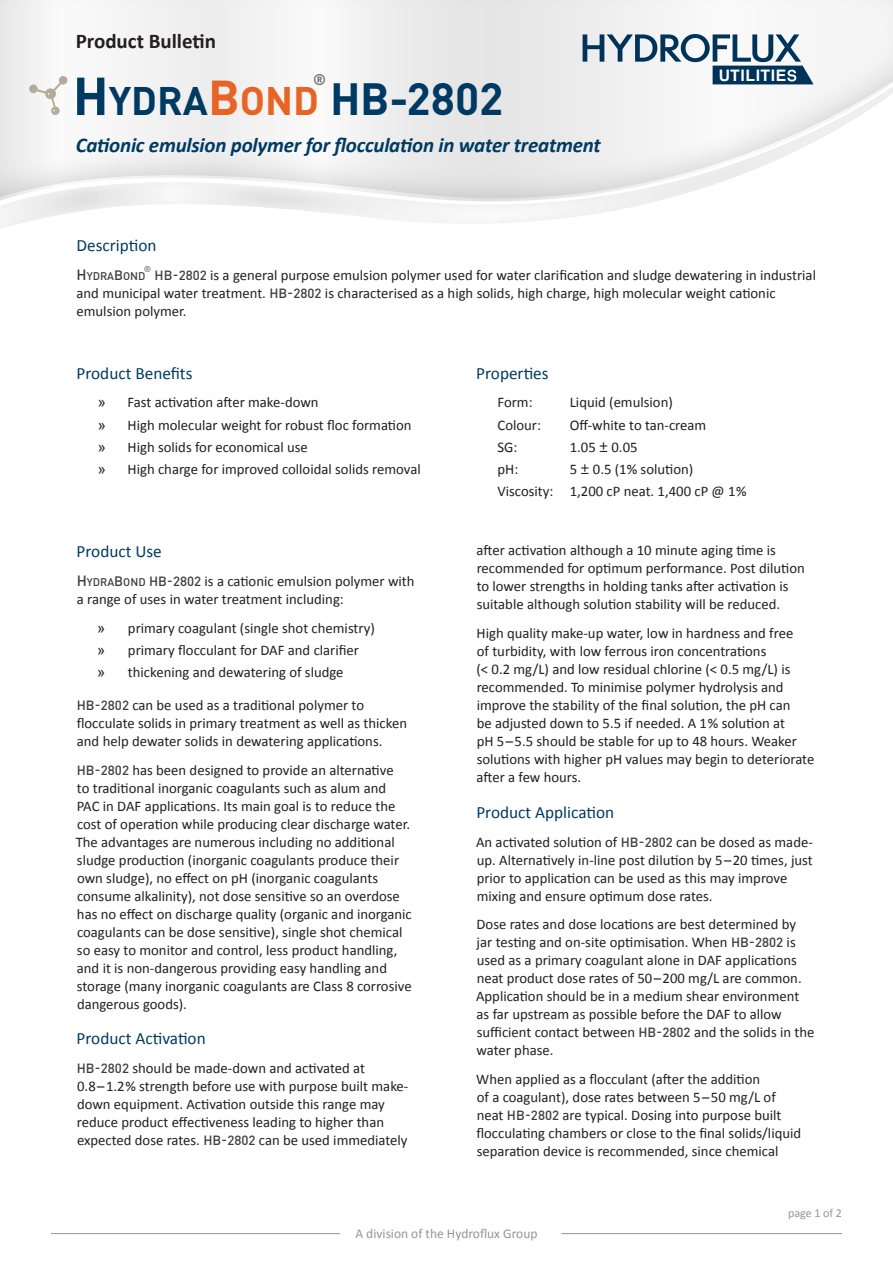
<style>
.page{position:relative;width:893px;height:1263px;background:#fff}
.page>*{position:absolute;margin:0;border:0;box-sizing:border-box;transform-origin:0 0}
.t1{font:700 44.7px "DINOT";color:#003a62}
.t2{font:700 39.3px "DINOT";color:#003a62}
.t3{font:italic 700 21px "Calibri";letter-spacing:-.01em;color:#003a62}
.t4{font:700 21px "Calibri";color:#231f20}
.t5{font:17.25px "Calibri";color:#003a62}
.t6{font:700 15.9px "Arial";letter-spacing:.03em;color:#fff}
.t7{font:700 15.3px "DINOT";color:#6c6d70}
.t8{font:14.7px/18px "Calibri";color:#231f20}
.t9{font:13.5px "Calibri";color:#939598}
.t10{font:12px "Calibri";color:#939598}
.t11{font:500 10.95px "DINOT";color:#3e3e3f}
.t12{font:500 8.55px "DINOT";color:#6c6d70}
.s1{font-size:52.5px}
.s2{font-size:48.3px;color:#e86424}
.s3{color:#e86424}
.s4{font-size:14.7px}
.s5{font-size:13.5px}
.s6{font-family:"DINOT";font-weight:500;font-size:13.2px;color:#3e3e3f}
.s7{font-family:"Arial"}
.s8{font-family:"DINOT";font-weight:500;color:#3e3e3f}
.s9{font-family:"DINOT";font-weight:500;font-size:10.95px;color:#3e3e3f}
.s10{font-family:"DINOT";font-weight:500;font-size:13.5px;color:#3e3e3f}
.s11{font-family:"Garamond";font-weight:700;font-size:13.5px}
</style>
<div class="page">
<svg style="left:0;top:0;width:893px;height:78px;fill:#f2f2f2"></svg>
<svg style="left:0;top:78px;width:893px;height:150px;fill:#f2f2f2"></svg>
<hr style="left:561px;top:1233px;width:281px;height:1px;background:#939598">
<hr style="left:51px;top:1233px;width:289px;height:1px;background:#939598">
<svg style="left:583px;top:34px;width:231px;height:50px"></svg>
<div style="left:59px;top:76px;width:8px;height:9px;background:#b5ab98;border-radius:50%"></div>
<div style="left:51px;top:107px;width:9px;height:8px;background:#b5ab98;border-radius:50%"></div>
<svg style="left:30px;top:79px;width:35px;height:33px"></svg>
<h3 class="t4" style="left:76px;top:28px;width:142px">Product Bulletin</h3>
<p class="t7" style="left:313px;top:70px;width:14px">®</p>
<h2 class="t2" style="left:73px;top:75px;width:248px"><span class="s1">H</span>YDRA<span class="s2">B</span><span class="s3">OND</span></h2>
<h1 class="t1" style="left:330px;top:70px;width:175px">HB-2802</h1>
<h3 class="t3" style="left:76px;top:132px;width:527px">Cationic emulsion polymer for flocculation in water treatment</h3>
<p class="t6" style="left:719px;top:65px;width:69px">UTILITIE</p>
<p class="t5" style="left:77px;top:234px;width:81px">Description</p>
<p class="t11" style="left:77px;top:269px;width:71px"><span class="s4">H</span>YDRA<span class="s5">B</span>OND</p>
<p class="t12" style="left:144px;top:263px;width:9px">®</p>
<p class="t8" style="left:77px;top:266px;width:741px;text-indent:78px"><span class="s6">HB-2802</span> is a general purpose emulsion polymer used for water clarification and sludge dewatering in industrial and municipal water treatment. <span class="s6">HB-2802</span> is characterised as a high solids, high charge, high molecular weight cationic emulsion polymer.</p>
<p class="t5" style="left:77px;top:362px;width:117px">Product Benefits</p>
<p class="t8" style="left:98px;top:391px;width:324px;line-height:22.2px"><span class="s7">»</span> Fast activation after make-down<br><span class="s7">»</span> High molecular weight for robust floc formation <span class="s7">»</span> High solids for economical use<br><span class="s7">»</span> High charge for improved colloidal solids removal</p>
<p class="t5" style="left:77px;top:541px;width:87px">Product Use</p>
<p class="t8" style="left:77px;top:572px;width:339px"><span class="s8">H</span><span class="s9">YDRA</span><span class="s10">B</span><span class="s9">OND</span> <span class="s6">HB-2802</span> is a cationic emulsion polymer with a range of uses in water treatment including:</p>
<p class="t8" style="left:97px;top:617px;width:279px;line-height:22.2px"><span class="s7">»</span> primary coagulant (single shot chemistry) <span class="s7">»</span> primary flocculant for DAF and clarifier<br><span class="s7">»</span> thickening and dewatering of sludge</p>
<p class="t8" style="left:77px;top:696px;width:332px"><span class="s6">HB-2802</span> can be used as a traditional polymer to flocculate solids in primary treatment as well as thicken and help dewater solids in dewatering applications.</p>
<p class="t8" style="left:76px;top:761px;width:338px"><span class="s6">HB-2802</span> has been designed to provide an alternative<br>to traditional inorganic coagulants such as alum and<br>PAC in DAF applications. Its main goal is to reduce the cost of operation while producing clear discharge water.<br>The advantages are numerous including no additional sludge production (inorganic coagulants produce their own sludge), no effect on pH (inorganic coagulants consume alkalinity), not dose sensitive so an overdose has no effect on discharge quality (organic and inorganic coagulants can be dose sensitive), single shot chemical so easy to monitor and control, less product handling, and it is non-dangerous providing easy handling and storage (many inorganic coagulants are Class 8 corrosive dangerous goods).</p>
<p class="t5" style="left:77px;top:1028px;width:131px">Product Activation</p>
<p class="t8" style="left:77px;top:1059px;width:333px"><span class="s6">HB-2802</span> should be made-down and activated at 0.8–1.2% strength before use with purpose built make&shy;down equipment. Activation outside this range may reduce product effectiveness leading to higher than expected dose rates. <span class="s6">HB-2802</span> can be used immediately</p>
<p class="t5" style="left:476px;top:362px;width:74px">Properties</p>
<p class="t8" style="left:497px;top:393px;width:37px">Form:</p>
<p class="t8" style="left:570px;top:393px;width:105px">Liquid (emulsion)</p>
<p class="t8" style="left:497px;top:416px;width:45px">Colour:</p>
<p class="t8" style="left:570px;top:416px;width:138px">Off-white to tan-cream</p>
<p class="t8" style="left:497px;top:438px;width:21px">SG:</p>
<p class="t8" style="left:570px;top:438px;width:69px">1.05 <span class="s11">±</span> 0.05</p>
<p class="t8" style="left:497px;top:460px;width:22px">pH:</p>
<p class="t8" style="left:497px;top:458px;width:251px;line-height:22.2px;text-indent:72px">5 <span class="s11">±</span> 0.5 (1% solution)<br>Viscosity: 1,200 cP neat. 1,400 cP @ 1%</p>
<p class="t8" style="left:477px;top:541px;width:330px">after activation although a 10 minute aging time is recommended for optimum performance. Post dilution to lower strengths in holding tanks after activation is suitable although solution stability will be reduced.</p>
<p class="t8" style="left:476px;top:624px;width:339px">High quality make-up water, low in hardness and free<br>of turbidity, with low ferrous iron concentrations<br>(&lt; 0.2 mg/L) and low residual chlorine (&lt; 0.5 mg/L) is recommended. To minimise polymer hydrolysis and improve the stability of the final solution, the pH can<br>be adjusted down to 5.5 if needed. A 1% solution at<br>pH 5–5.5 should be stable for up to 48 hours. Weaker solutions with higher pH values may begin to deteriorate after a few hours.</p>
<p class="t5" style="left:476px;top:801px;width:139px">Product Application</p>
<p class="t8" style="left:476px;top:833px;width:338px">An activated solution of <span class="s6">HB-2802</span> can be dosed as made&shy;up. Alternatively in-line post dilution by 5–20 times, just prior to application can be used as this may improve mixing and ensure optimum dose rates.</p>
<p class="t8" style="left:476px;top:915px;width:340px">Dose rates and dose locations are best determined by jar testing and on-site optimisation. When <span class="s6">HB-2802</span> is used as a primary coagulant alone in DAF applications neat product dose rates of 50–200 mg/L are common.<br>Application should be in a medium shear environment as far upstream as possible before the DAF to allow sufficient contact between <span class="s6">HB-2802</span> and the solids in the water phase.</p>
<p class="t8" style="left:476px;top:1070px;width:326px">When applied as a flocculant (after the addition<br>of a coagulant), dose rates between 5–50 mg/L of neat <span class="s6">HB-2802</span> are typical. Dosing into purpose built flocculating chambers or close to the final solids/liquid separation device is recommended, since chemical</p>
<p class="t10" style="left:788px;top:1205px;width:55px">page 1 of 2</p>
<p class="t9" style="left:355px;top:1225px;width:184px">A division of the Hydroflux Group</p>
</div>
